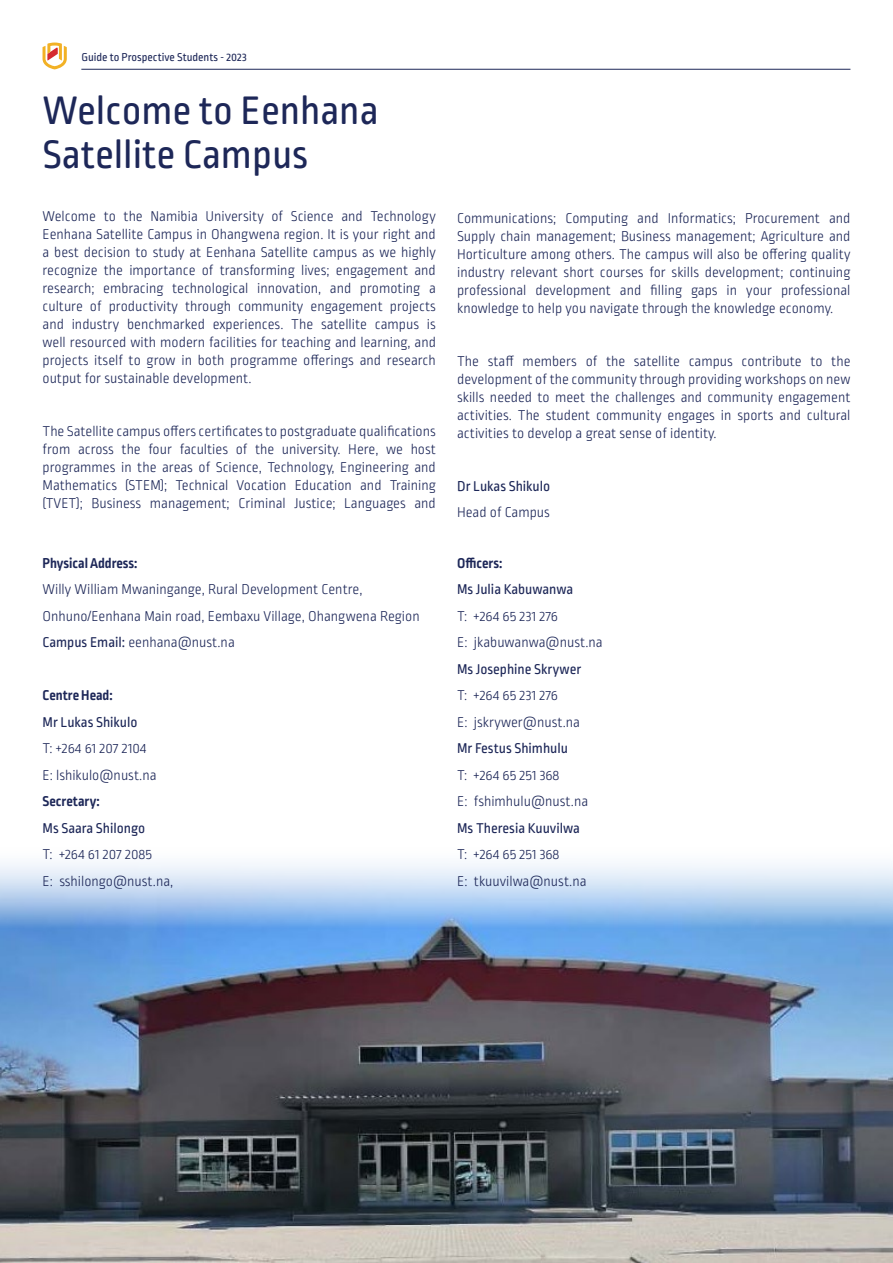
<style>
.page{position:relative;width:893px;height:1263px;background:#fff}
.page>*{position:absolute;margin:0;border:0;box-sizing:border-box;transform-origin:0 0}
.t1{font:42px/44px "Ropa Soft Pro";color:#1d2758}
.t2{font:300 15px/18px "Ropa Soft Pro";color:#1d2758}
.t3{font:15px "Ropa Soft Pro";color:#1d2758}
.t4{font:700 15px "Ropa Soft Pro";color:#1d2758}
.t5{font:12px "Ropa Soft Pro";color:#1d2758}
.s1{font-weight:400}
</style>
<div class="page">
<svg style="left:43px;top:43px;width:24px;height:26px"></svg>
<hr style="left:81px;top:69px;width:769px;height:1px;background:#1d2758">
<img style="left:0;top:863px;width:893px;height:400px">
<p class="t5" style="left:81px;top:50px;width:167px">Guide to Prospective Students - 2023</p>
<h1 class="t1" style="left:43px;top:91px;width:338px">Welcome to Eenhana<br>Satellite Campus</h1>
<p class="t2" style="left:43px;top:208px;width:395px;text-align:justify">Welcome to the Namibia University of Science and Technology Eenhana Satellite Campus in Ohangwena region. It is your right and a best decision to study at Eenhana Satellite campus as we highly recognize the importance of transforming lives; engagement and research; embracing technological innovation, and promoting a culture of productivity through community engagement projects and industry benchmarked experiences. The satellite campus is well resourced with modern facilities for teaching and learning, and projects itself to grow in both programme offerings and research output for sustainable development.</p>
<p class="t2" style="left:43px;top:423px;width:395px;text-align:justify">The Satellite campus offers certificates to postgraduate qualifications from across the four faculties of the university. Here, we host programmes in the areas of Science, Technology, Engineering and Mathematics (STEM); Technical Vocation Education and Training (TVET); Business management; Criminal Justice; Languages and</p>
<p class="t4" style="left:43px;top:554px;width:96px">Physical Address:</p>
<p class="t2" style="left:43px;top:577px;width:379px;line-height:26.5px">Willy William Mwaningange, Rural Development Centre,<br>Onhuno/Eenhana Main road, Eembaxu Village, Ohangwena Region<br><span class="s1">Campus Email:</span> eenhana@nust.na</p>
<p class="t4" style="left:43px;top:687px;width:72px">Centre Head:</p>
<p class="t3" style="left:43px;top:714px;width:97px">Mr Lukas Shikulo</p>
<p class="t2" style="left:43px;top:736px;width:116px;line-height:26.5px">T: +264 61 207 2104<br>E: lshikulo@nust.na</p>
<p class="t4" style="left:43px;top:793px;width:59px">Secretary:</p>
<p class="t3" style="left:43px;top:820px;width:104px">Ms Saara Shilongo</p>
<p class="t2" style="left:43px;top:842px;width:132px;line-height:26.5px">T: +264 61 207 2085<br>E: sshilongo@nust.na,</p>
<p class="t2" style="left:457px;top:210px;width:395px;text-align:justify">Communications; Computing and Informatics; Procurement and Supply chain management; Business management; Agriculture and Horticulture among others. The campus will also be offering quality industry relevant short courses for skills development; continuing professional development and filling gaps in your professional knowledge to help you navigate through the knowledge economy.</p>
<p class="t2" style="left:457px;top:353px;width:395px;text-align:justify">The staff members of the satellite campus contribute to the development of the community through providing workshops on new skills needed to meet the challenges and community engagement activities. The student community engages in sports and cultural activities to develop a great sense of identity.</p>
<p class="t3" style="left:457px;top:478px;width:95px">Dr Lukas Shikulo</p>
<p class="t2" style="left:457px;top:504px;width:94px">Head of Campus</p>
<p class="t4" style="left:457px;top:554px;width:47px">Officers:</p>
<p class="t3" style="left:457px;top:581px;width:118px">Ms Julia Kabuwanwa</p>
<p class="t2" style="left:457px;top:604px;width:147px;line-height:26.5px">T: +264 65 231 276<br>E: jkabuwanwa@nust.na</p>
<p class="t3" style="left:457px;top:661px;width:126px">Ms Josephine Skrywer</p>
<p class="t2" style="left:457px;top:683px;width:124px;line-height:26.5px">T: +264 65 231 276<br>E: jskrywer@nust.na</p>
<p class="t3" style="left:457px;top:740px;width:112px">Mr Festus Shimhulu</p>
<p class="t2" style="left:457px;top:763px;width:133px;line-height:26.5px">T: +264 65 251 368<br>E: fshimhulu@nust.na</p>
<p class="t3" style="left:457px;top:820px;width:124px">Ms Theresia Kuuvilwa</p>
<p class="t2" style="left:457px;top:842px;width:131px;line-height:26.5px">T: +264 65 251 368<br>E: tkuuvilwa@nust.na</p>
</div>
